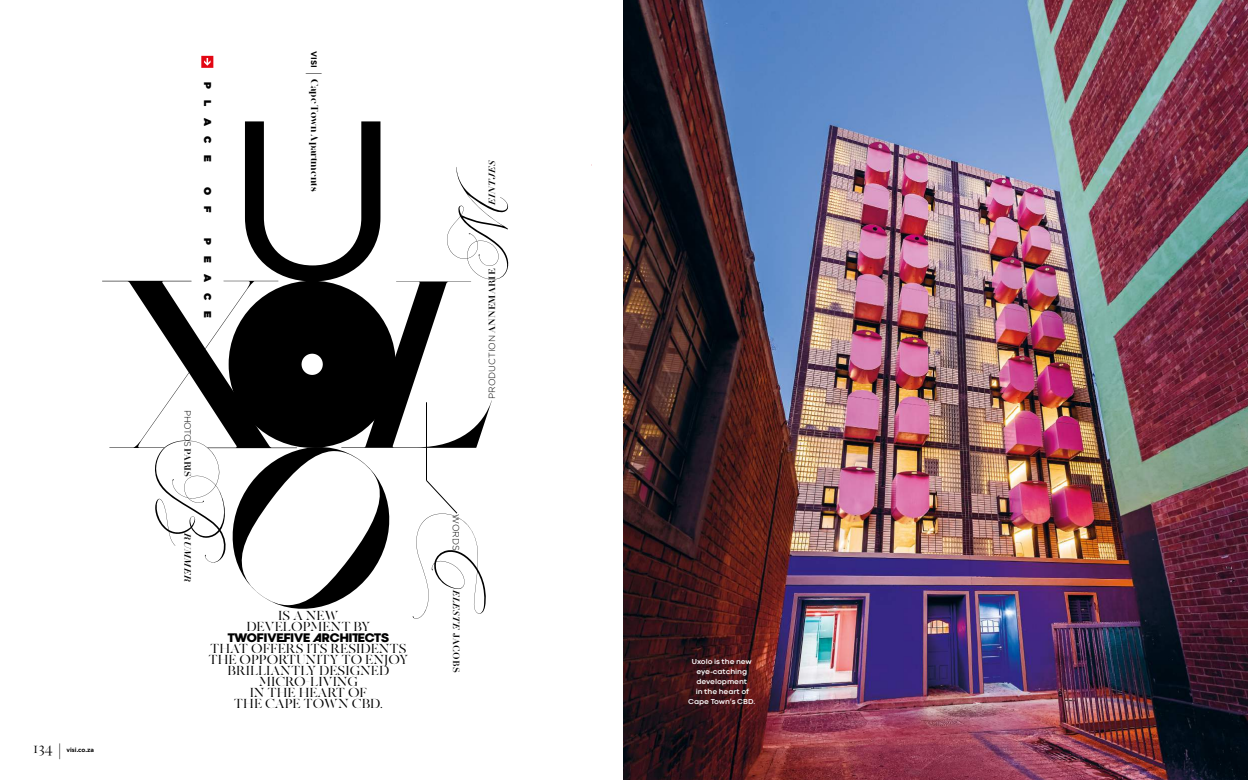
<style>
.page{position:relative;width:1248px;height:780px;background:#fff}
.page>*{position:absolute;margin:0;border:0;box-sizing:border-box;transform-origin:0 0}
.t1{font:66.7px "Beauty Angelique";color:#000}
.t2{font:65.7px "Beauty Angelique";color:#000}
.t3{font:63.6px "Beauty Angelique";color:#000;scale:1.14 1}
.t4{font:13px/11px "MADE Canvas";color:#000;text-align:center;scale:1.05 1}
.t5{font:700 13px "Codec Cold Logo";color:#000}
.t6{font:900 10px "MADE Canvas";color:#000}
.t7{font:900 10px "Gotham";letter-spacing:1.13em;color:#000}
.t8{font:300 9px "Gotham";color:#000}
.t9{font:italic 500 9px "HTF Didot M16";color:#000;scale:1.15 1}
.t10{font:700 7.5px/10px "Codec Cold";letter-spacing:-.01em;color:#fff;text-align:center}
.t11{font:700 6px "Gotham";color:#000}
.s1{font-family:"Requiem Fine";font-weight:400;font-size:16px}
.s2{font-weight:200;font-size:17px}
.s3{font-family:"Gotham";font-weight:700;font-size:8px}
.s4{font-family:"Gotham";font-weight:200;font-size:17px}
.s5{font-family:"HTF Didot M16";font-weight:500}
.s6{font-style:normal}
</style>
<div class="page">
<img style="left:623px;top:0;width:624px;height:780px">
<svg style="left:102px;top:121px;width:390px;height:488px"></svg>
<hr style="left:426px;top:402px;width:1px;height:78px;background:#000">
<svg style="left:201px;top:56px;width:12px;height:12px"></svg>
<p class="t11" style="left:33px;top:745px;width:63px"><span class="s1">134</span> <span class="s2">|</span> visi.co.za</p>
<p class="t7" style="left:213px;top:82px;width:81px;rotate:90deg">PLACE</p>
<p class="t7" style="left:213px;top:187px;width:27px;rotate:90deg">O F</p>
<p class="t7" style="left:213px;top:238px;width:82px;rotate:90deg">PEACE</p>
<p class="t6" style="left:320px;top:51px;width:142px;rotate:90deg"><span class="s3">VISI</span> <span class="s4">|</span> Cape Town Apartments</p>
<p class="t9" style="left:485px;top:205px;width:41px;rotate:-90deg">EINTJES</p>
<h1 class="t1" style="left:441px;top:279px;width:115px;rotate:-90deg">M</h1>
<p class="t8" style="left:486px;top:399px;width:132px;rotate:-90deg">PRODUCTION <span class="s5">ANNEMARIE</span></p>
<p class="t8" style="left:193px;top:410px;width:68px;rotate:90deg">PHOTOS <span class="s5">PARIS</span></p>
<h2 class="t2" style="left:233px;top:443px;width:125px;rotate:90deg">B</h2>
<h3 class="t3" style="left:499px;top:535px;width:94px;rotate:90deg">C</h3>
<p class="t8" style="left:462px;top:514px;width:38px;rotate:90deg">WORDS</p>
<p class="t9" style="left:194px;top:533px;width:44px;rotate:90deg">RUMMER</p>
<p class="t9" style="left:463px;top:590px;width:73px;rotate:90deg">ELESTE <span class="s6">JACOBS</span></p>
<p class="t4" style="left:246px;top:611px;width:120px">IS A NEW<br>DEVELOPMENT BY</p>
<p class="t5" style="left:228px;top:629px;width:163px">TWOFIVEFIVE ARCHITECTS</p>
<p class="t4" style="left:208px;top:644px;width:192px">THAT OFFERS ITS RESIDENTS<br>THE OPPORTUNITY TO ENJOY<br>BRILLIANTLY DESIGNED<br>MICRO-LIVING<br>IN THE HEART OF<br>THE CAPE TOWN CBD.</p>
<p class="t10" style="left:688px;top:656px;width:69px">Uxolo is the new eye-catching development<br>in the heart of<br>Cape Town’s CBD.</p>
</div>
